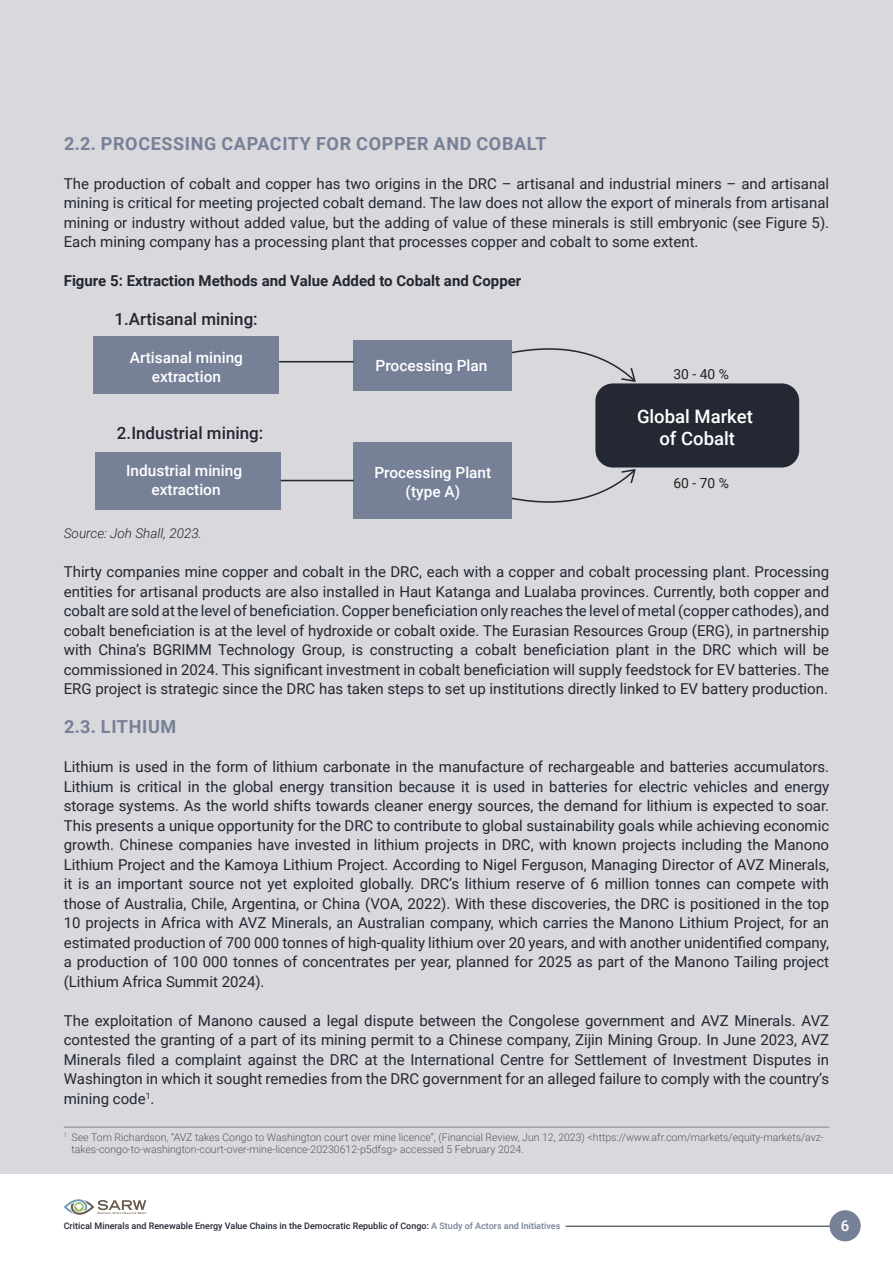
<style>
.page{position:relative;width:893px;height:1263px;background:#fff}
.page>*{position:absolute;margin:0;border:0;box-sizing:border-box;transform-origin:0 0}
.t1{font:18.45px "Roboto";color:#231f20}
.t2{font:500 18.45px/22.2px "Roboto";color:#fff;text-align:center}
.t3{font:700 18px "Roboto";letter-spacing:.035em;color:#768097}
.t4{font:500 16.95px "Roboto";color:#242833}
.t5{font:500 15.45px/18.5px "Roboto";color:#fff;text-align:center}
.t6{font:15px/19.5px "Roboto";color:#222732;text-align:justify}
.t7{font:700 15px "Roboto";color:#222732}
.t8{font:500 15px "Roboto";color:#fff}
.t9{font:13.8px "Roboto";color:#231f20}
.t10{font:italic 300 13.5px "Roboto";color:#222732}
.t11{font:300 10.5px "Roboto";color:#57585a}
.t12{font:500 9px "Roboto";color:#222732}
.s1{color:#768097}
</style>
<div class="page">
<hr style="left:566px;top:1226px;width:295px;height:1px;background:#222732">
<svg style="left:64px;top:1199px;width:82px;height:16px"></svg>
<div style="left:829px;top:1210px;width:32px;height:31px;background:#768097;border-radius:50%"></div>
<div style="left:0;top:0;width:893px;height:1174px;background:#d9d8dc"></div>
<hr style="left:64px;top:1127px;width:765px;height:1px;background:#808285">
<div style="left:94px;top:337px;width:185px;height:57px;background:#768097"></div>
<div style="left:95px;top:452px;width:186px;height:57px;background:#768097"></div>
<div style="left:354px;top:340px;width:158px;height:51px;background:#768097"></div>
<div style="left:354px;top:442px;width:158px;height:77px;background:#768097"></div>
<div style="left:595px;top:383px;width:204px;height:84px;background:#242833;border-radius:17px"></div>
<hr style="left:279px;top:361px;width:75px;height:1px;background:#242833">
<hr style="left:281px;top:480px;width:73px;height:1px;background:#242833">
<svg style="left:511px;top:348px;width:125px;height:34px"></svg>
<svg style="left:511px;top:469px;width:125px;height:34px"></svg>
<p class="t3" style="left:64px;top:131px;width:484px">2.2. PROCESSING CAPACITY FOR COPPER AND COBALT</p>
<p class="t6" style="left:64px;top:173px;width:767px">The production of cobalt and copper has two origins in the DRC – artisanal and industrial miners – and artisanal mining is critical for meeting projected cobalt demand. The law does not allow the export of minerals from artisanal mining or industry without added value, but the adding of value of these minerals is still embryonic (see Figure 5).<br>Each mining company has a processing plant that processes copper and cobalt to some extent.</p>
<p class="t7" style="left:64px;top:270px;width:459px">Figure 5: Extraction Methods and Value Added to Cobalt and Copper</p>
<p class="t1" style="left:188px;top:191px;width:584px">EXTRACTION METHODS AND VALUE ADDED TO COBALT AND COPPER</p>
<p class="t4" style="left:114px;top:307px;width:145px">1.Artisanal mining:</p>
<p class="t5" style="left:130px;top:348px;width:115px">Artisanal mining extraction</p>
<p class="t4" style="left:117px;top:421px;width:148px">2.Industrial mining:</p>
<p class="t5" style="left:126px;top:461px;width:117px">Industrial mining extraction</p>
<p class="t5" style="left:376px;top:356px;width:113px">Processing Plan</p>
<p class="t5" style="left:374px;top:463px;width:118px">Processing Plant (type A)</p>
<p class="t9" style="left:673px;top:364px;width:57px">30 - 40 %</p>
<p class="t2" style="left:637px;top:404px;width:117px">Global Market of Cobalt</p>
<p class="t9" style="left:673px;top:473px;width:57px">60 - 70 %</p>
<p class="t10" style="left:64px;top:524px;width:140px">Source: Joh Shall, 2023.</p>
<p class="t6" style="left:64px;top:561px;width:767px">Thirty companies mine copper and cobalt in the DRC, each with a copper and cobalt processing plant. Processing entities for artisanal products are also installed in Haut Katanga and Lualaba provinces. Currently, both copper and cobalt are sold at the level of beneficiation. Copper beneficiation only reaches the level of metal (copper cathodes), and cobalt beneficiation is at the level of hydroxide or cobalt oxide. The Eurasian Resources Group (ERG), in partnership with China’s BGRIMM Technology Group, is constructing a cobalt beneficiation plant in the DRC which will be commissioned in 2024. This significant investment in cobalt beneficiation will supply feedstock for EV batteries. The ERG project is strategic since the DRC has taken steps to set up institutions directly linked to EV battery production.</p>
<p class="t3" style="left:64px;top:714px;width:114px">2.3. LITHIUM</p>
<p class="t6" style="left:64px;top:756px;width:767px">Lithium is used in the form of lithium carbonate in the manufacture of rechargeable and batteries accumulators.<br>Lithium is critical in the global energy transition because it is used in batteries for electric vehicles and energy storage systems. As the world shifts towards cleaner energy sources, the demand for lithium is expected to soar.<br>This presents a unique opportunity for the DRC to contribute to global sustainability goals while achieving economic growth. Chinese companies have invested in lithium projects in DRC, with known projects including the Manono Lithium Project and the Kamoya Lithium Project. According to Nigel Ferguson, Managing Director of AVZ Minerals, it is an important source not yet exploited globally. DRC’s lithium reserve of 6 million tonnes can compete with those of Australia, Chile, Argentina, or China (VOA, 2022). With these discoveries, the DRC is positioned in the top 10 projects in Africa with AVZ Minerals, an Australian company, which carries the Manono Lithium Project, for an estimated production of 700 000 tonnes of high-quality lithium over 20 years, and with another unidentified company, a production of 100 000 tonnes of concentrates per year, planned for 2025 as part of the Manono Tailing project (Lithium Africa Summit 2024).</p>
<p class="t6" style="left:64px;top:1010px;width:767px">The exploitation of Manono caused a legal dispute between the Congolese government and AVZ Minerals. AVZ contested the granting of a part of its mining permit to a Chinese company, Zijin Mining Group. In June 2023, AVZ Minerals filed a complaint against the DRC at the International Centre for Settlement of Investment Disputes in Washington in which it sought remedies from the DRC government for an alleged failure to comply with the country’s mining code<sup>1</sup>.</p>
<p class="t11" style="left:64px;top:1130px;width:762px"><sup>1</sup> See Tom Richardson, “AVZ takes Congo to Washington court over mine licence”, (Financial Review, Jun 12, 2023) &lt;https://www.afr.com/markets/equity-markets/avz-</p>
<p class="t11" style="left:71px;top:1142px;width:454px">takes-congo-to-washington-court-over-mine-licence-20230612-p5dfsg&gt; accessed 5 February 2024.</p>
<p class="t12" style="left:64px;top:1220px;width:498px">Critical Minerals and Renewable Energy Value Chains in the Democratic Republic of Congo: <span class="s1">A Study of Actors and Initiatives</span></p>
<p class="t8" style="left:841px;top:1215px;width:10px">6</p>
</div>
